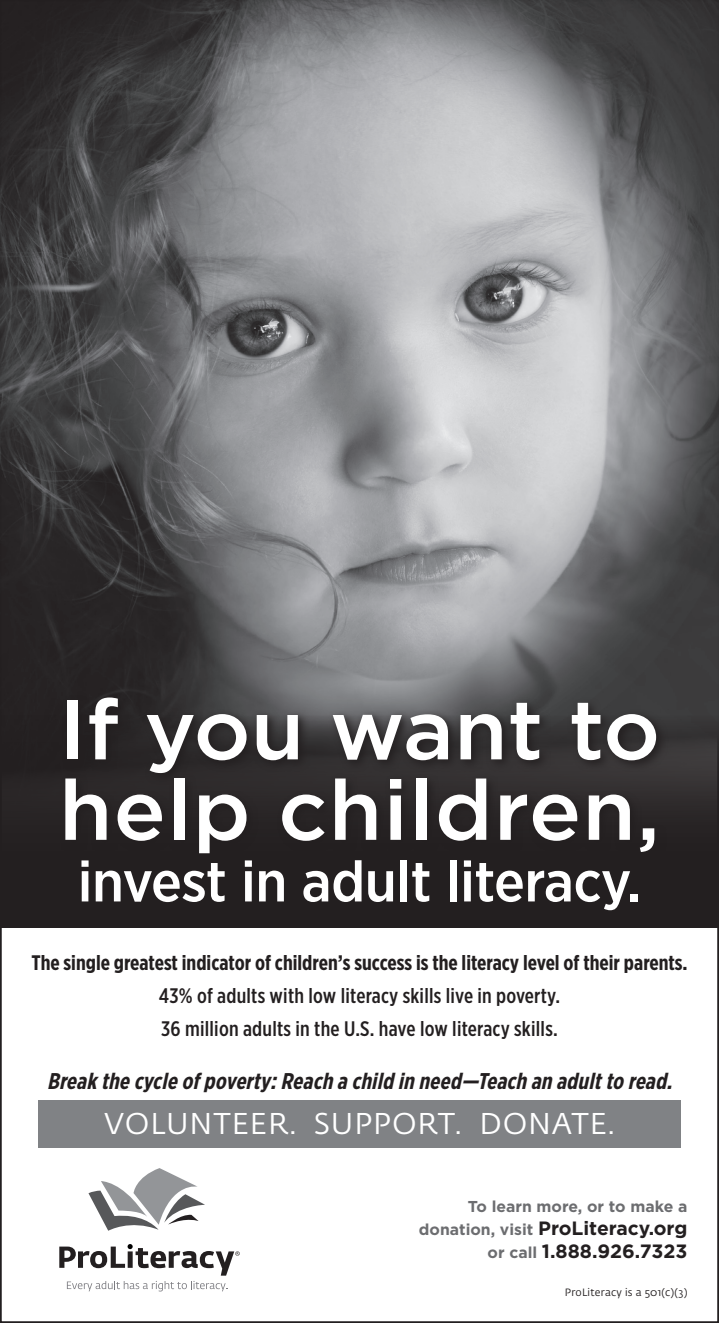
<style>
.page{position:relative;width:719px;height:1323px;background:#fff}
.page>*{position:absolute;margin:0;border:0;box-sizing:border-box;transform-origin:0 0}
.t1{font:500 84px/80.5px "Gotham";letter-spacing:.01em;color:#fff}
.t2{font:500 57.05px "Gotham Narrow";letter-spacing:-.01em;color:#fff}
.t3{font:29.75px "Fedra Sans Std";letter-spacing:.03em;color:#fff}
.t4{font:italic 700 22.75px "Gotham X Narrow";color:#231f20}
.t5{font:500 21px/33.1px "Gotham X Narrow";letter-spacing:.01em;color:#231f20}
.t6{font:700 21px "Gotham X Narrow";color:#231f20}
.t7{font:700 19.25px/23.1px "Gotham";color:#231f20;text-align:right}
.t8{font:700 15.75px "Gotham";color:#6c6d70}
.t9{font:10.5px "Fedra Sans Std";letter-spacing:.02em;color:#231f20}
.s1{font-size:15.75px;color:#6c6d70}
</style>
<div class="page">
<div style="left:38px;top:1100px;width:642px;height:48px;background:#808285"></div>
<img style="left:0;top:0;width:718px;height:715px">
<svg style="left:0;top:715px;width:718px;height:212px;background:#272425"></svg>
<svg style="left:88px;top:1168px;width:117px;height:63px"></svg>
<svg style="left:59px;top:1244px;width:180px;height:47px"></svg>
<svg style="left:60px;top:692px;width:608px;height:230px;background:#2c282a"></svg>
<h1 class="t1" style="left:59px;top:687px;width:602px">If you want to help children,</h1>
<h2 class="t2" style="left:78px;top:845px;width:565px">invest in adult literacy.</h2>
<p class="t6" style="left:31px;top:949px;width:657px">The single greatest indicator of children’s success is the literacy level of their parents.</p>
<p class="t5" style="left:159px;top:979px;width:402px">43% of adults with low literacy skills live in poverty.<br>36 million adults in the U.S. have low literacy skills.</p>
<p class="t4" style="left:47px;top:1067px;width:632px">Breakthecycleofpoverty:Reach achild in need—Teach an adultto read.</p>
<h3 class="t3" style="left:104px;top:1105px;width:512px">VOLUNTEER. SUPPORT. DONATE.</h3>
<p class="t8" style="left:467px;top:1197px;width:221px">To learn more, or to make a</p>
<p class="t7" style="left:418px;top:1216px;width:270px"><span class="s1">donation, visit</span> ProLiteracy.org <span class="s1">or call</span> 1.888.926.7323</p>
<p class="t9" style="left:564px;top:1286px;width:124px">ProLiteracy is a 501(c)(3)</p>
</div>
